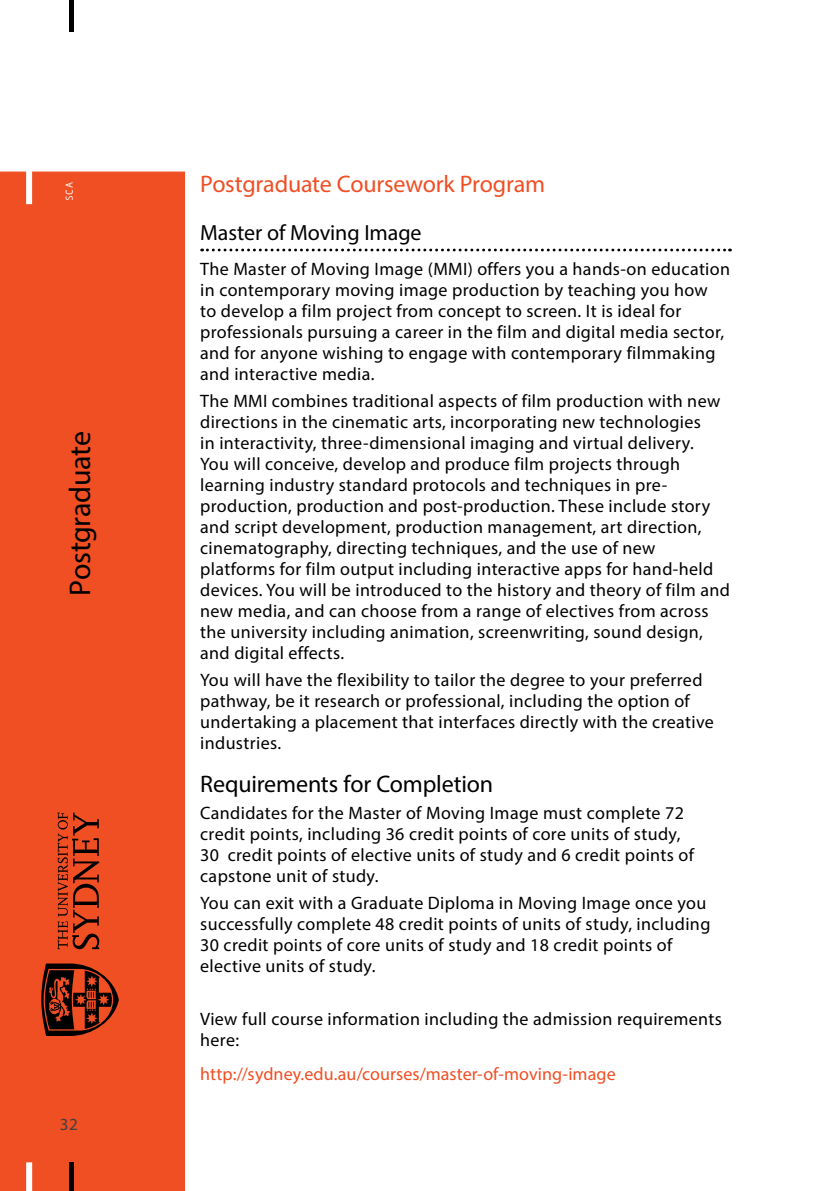
<style>
.page{position:relative;width:840px;height:1191px;background:#fff}
.page>*{position:absolute;margin:0;border:0;box-sizing:border-box;transform-origin:0 0}
.t1{font:30px "Myriad Pro";letter-spacing:-.015em;color:#000}
.t2{font:24px "Myriad Pro";letter-spacing:-.01em;color:#f04e23}
.t3{font:24px "Myriad Pro";letter-spacing:-.005em;color:#000}
.t4{font:22px "Myriad Pro";letter-spacing:-.005em;color:#000}
.t5{font:18px/21px "Myriad Pro";letter-spacing:.02em;color:#000}
.t6{font:18px "Myriad Pro";letter-spacing:.005em;color:#f04e23}
.t7{font:17px "Myriad Pro";color:#414042}
.t8{font:10px "Andale Mono";color:#fff}
</style>
<div class="page">
<div style="left:0;top:171px;width:185px;height:1020px;background:#f04e23"></div>
<div style="left:69px;top:0;width:5px;height:31px;background:#000"></div>
<svg style="left:41px;top:812px;width:78px;height:224px"></svg>
<div style="left:26px;top:1162px;width:6px;height:29px;background:#fff"></div>
<div style="left:26px;top:160px;width:6px;height:44px;background:#fff"></div>
<hr style="left:69px;top:1162px;width:4px;height:29px;background:#000">
<svg style="left:201px;top:249px;width:529px;height:2px"></svg>
<p class="t8" style="left:63px;top:201px;width:20px;rotate:-90deg">SCA</p>
<h1 class="t1" style="left:62px;top:595px;width:166px;rotate:-90deg">Postgraduate</h1>
<p class="t7" style="left:60px;top:1114px;width:19px">32</p>
<h2 class="t2" style="left:200px;top:169px;width:346px">Postgraduate Coursework Program</h2>
<p class="t4" style="left:200px;top:219px;width:223px">Master of Moving Image</p>
<p class="t5" style="left:200px;top:258px;width:531px">The Master of Moving Image (MMI) offers you a hands-on education in contemporary moving image production by teaching you how<br>to develop a film project from concept to screen. It is ideal for professionals pursuing a career in the film and digital media sector, and for anyone wishing to engage with contemporary filmmaking and interactive media.</p>
<p class="t5" style="left:200px;top:390px;width:531px">The MMI combines traditional aspects of film production with new directions in the cinematic arts, incorporating new technologies<br>in interactivity, three-dimensional imaging and virtual delivery.<br>You will conceive, develop and produce film projects through learning industry standard protocols and techniques in pre&shy;production, production and post-production. These include story and script development, production management, art direction, cinematography, directing techniques, and the use of new platforms for film output including interactive apps for hand-held devices. You will be introduced to the history and theory of film and new media, and can choose from a range of electives from across the university including animation, screenwriting, sound design, and digital effects.</p>
<p class="t5" style="left:200px;top:669px;width:515px">You will have the flexibility to tailor the degree to your preferred pathway, be it research or professional, including the option of undertaking a placement that interfaces directly with the creative industries.</p>
<h2 class="t3" style="left:200px;top:769px;width:294px">Requirements for Completion</h2>
<p class="t5" style="left:200px;top:802px;width:495px">Candidates for the Master of Moving Image must complete 72 credit points, including 36 credit points of core units of study, 30 credit points of elective units of study and 6 credit points of capstone unit of study.</p>
<p class="t5" style="left:200px;top:892px;width:511px">You can exit with a Graduate Diploma in Moving Image once you successfully complete 48 credit points of units of study, including 30 credit points of core units of study and 18 credit points of elective units of study.</p>
<p class="t5" style="left:200px;top:1008px;width:523px">View full course information including the admission requirements here:</p>
<p class="t6" style="left:200px;top:1063px;width:417px">http://sydney.edu.au/courses/master-of-moving-image</p>
</div>
